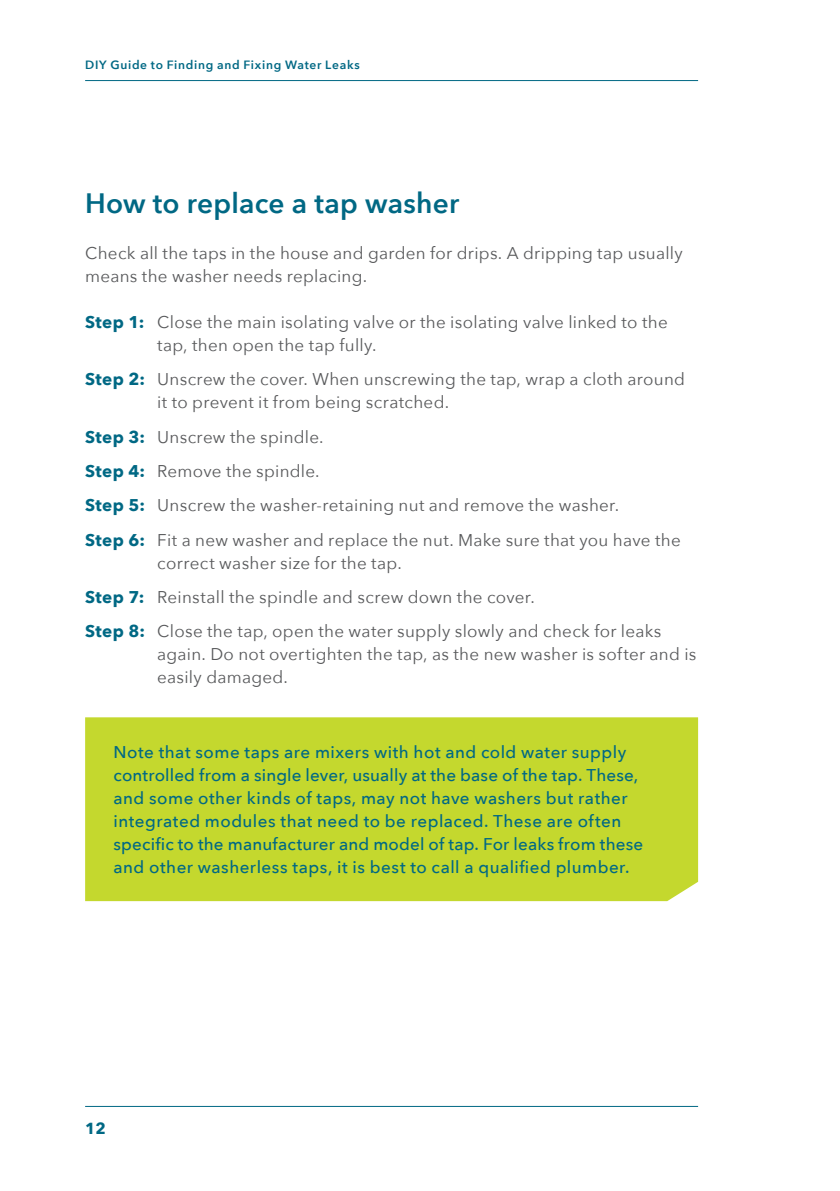
<style>
.page{position:relative;width:840px;height:1191px;background:#fff}
.page>*{position:absolute;margin:0;border:0;box-sizing:border-box;transform-origin:0 0}
.t1{font:600 28px "Avenir Next";letter-spacing:.005em;color:#006884}
.t2{font:17px/34.4px "Avenir Next";letter-spacing:.015em;color:#58595b}
.t3{font:500 17px/23px "Avenir Next";letter-spacing:.025em;color:#006884}
.t4{font:700 16px "Avenir Next";color:#006884}
.t5{font:600 12px "Avenir Next";letter-spacing:.06em;color:#006884}
.s1{font-weight:700;color:#006884}
</style>
<div class="page">
<div style="left:85px;top:717px;width:612px;height:184px;background:#c4d82e"></div>
<hr style="left:85px;top:80px;width:612px;height:1px;background:#006884">
<hr style="left:85px;top:1106px;width:612px;height:1px;background:#006884">
<p class="t5" style="left:85px;top:54px;width:276px">DIY Guide to Finding and Fixing Water Leaks</p>
<h1 class="t1" style="left:85px;top:179px;width:375px">How to replace a tap washer</h1>
<p class="t2" style="left:85px;top:240px;width:599px;line-height:23px">Check all the taps in the house and garden for drips. A dripping tap usually means the washer needs replacing.</p>
<p class="t2" style="left:157px;top:310px;width:511px;line-height:23px;text-indent:-72px"><span class="s1">Step 1:</span> Close the main isolating valve or the isolating valve linked to the tap, then open the tap fully.</p>
<p class="t2" style="left:157px;top:367px;width:529px;line-height:23px;text-indent:-72px"><span class="s1">Step 2:</span> Unscrew the cover. When unscrewing the tap, wrap a cloth around it to prevent it from being scratched.</p>
<p class="t2" style="left:85px;top:419px;width:596px"><span class="s1">Step 3:</span> Unscrew the spindle.<br><span class="s1">Step 4:</span> Remove the spindle.<br><span class="s1">Step 5:</span> Unscrew the washer-retaining nut and remove the washer.<br><span class="s1">Step 6:</span> Fit a new washer and replace the nut. Make sure that you have the</p>
<p class="t2" style="left:85px;top:545px;width:577px;text-indent:72px">correct washer size for the tap.<br><span class="s1">Step 7:</span> Reinstall the spindle and screw down the cover.<br><span class="s1">Step 8:</span> Close the tap, open the water supply slowly and check for leaks</p>
<p class="t2" style="left:157px;top:642px;width:540px;line-height:23px">again. Do not overtighten the tap, as the new washer is softer and is easily damaged.</p>
<p class="t3" style="left:113px;top:739px;width:531px">Note that some taps are mixers with hot and cold water supply controlled from a single lever, usually at the base of the tap. These, and some other kinds of taps, may not have washers but rather integrated modules that need to be replaced. These are often specific to the manufacturer and model of tap. For leaks from these and other washerless taps, it is best to call a qualified plumber.</p>
<p class="t4" style="left:85px;top:1114px;width:22px">12</p>
</div>
